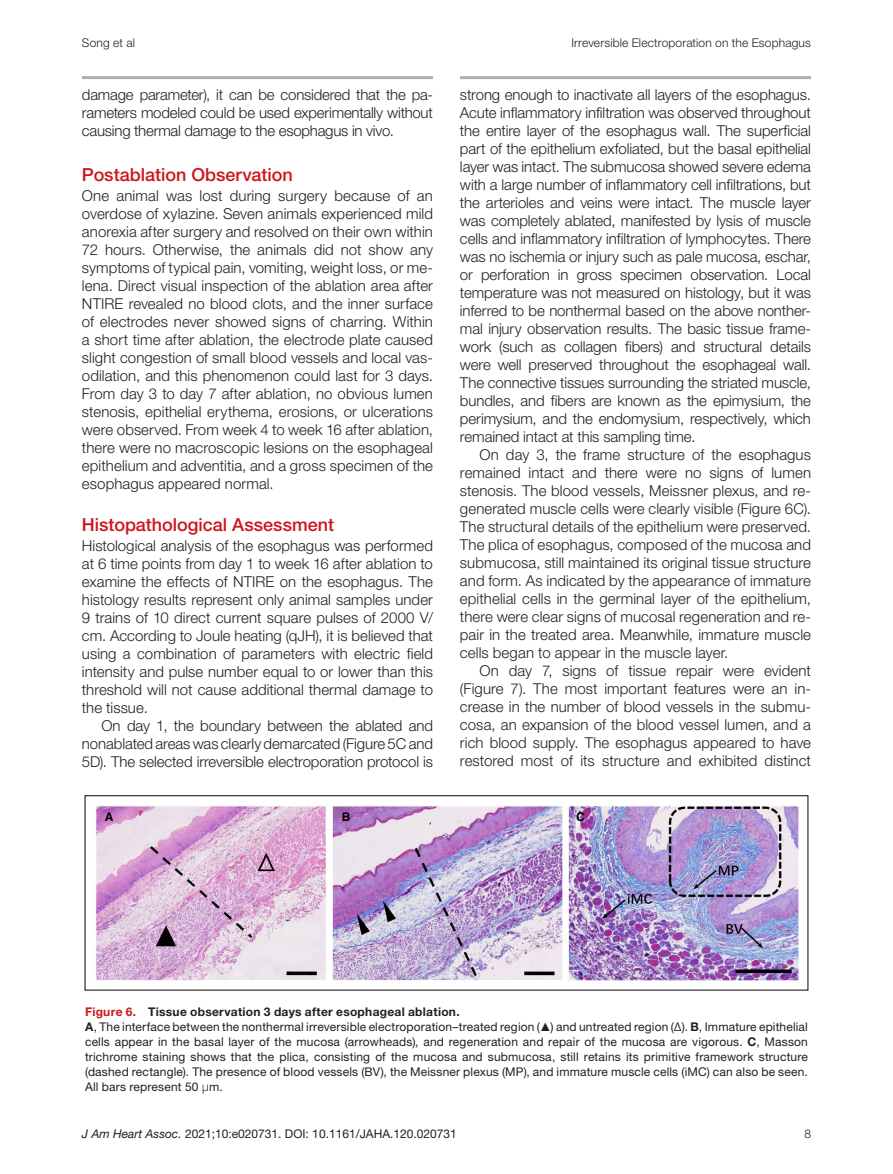
<style>
.page{position:relative;width:893px;height:1174px;background:#fff}
.page>*{position:absolute;margin:0;border:0;box-sizing:border-box;transform-origin:0 0}
.t1{font:500 18px "Helvetica Neue LT Std";color:#cd151d}
.t2{font:300 15px/18px "Helvetica Neue LT Std";color:#231f20;text-align:justify}
.t3{font:12px/15px "Helvetica Neue LT Std";letter-spacing:.015em;color:#231f20}
.t4{font:300 12px "Helvetica Neue LT Std";letter-spacing:.015em;color:#231f20}
.t5{font:700 12px "Helvetica";color:#000}
.s1{font-weight:700;color:#cd151d}
.s2{font-weight:700}
.s3{font-family:"Times New Roman"}
.s4{font-family:"Noto Sans";font-weight:300}
.s5{font-style:italic}
</style>
<div class="page">
<img style="left:96px;top:805px;width:703px;height:175px">
<div style="left:84px;top:795px;width:724px;height:195px;border:1px solid #231f20"></div>
<hr style="left:82px;top:76px;width:351px;height:3px;background:#aeafb3">
<hr style="left:460px;top:76px;width:351px;height:3px;background:#aeafb3">
<p class="t4" style="left:82px;top:35px;width:55px">Song et al</p>
<p class="t4" style="left:571px;top:35px;width:241px">Irreversible Electroporation on the Esophagus</p>
<p class="t2" style="left:82px;top:85px;width:352px">damage parameter), it can be considered that the pa&shy;rameters modeled could be used experimentally without causing thermal damage to the esophagus in vivo.</p>
<p class="t1" style="left:82px;top:164px;width:212px">Postablation Observation</p>
<p class="t2" style="left:82px;top:187px;width:353px">One animal was lost during surgery because of an overdose of xylazine. Seven animals experienced mild anorexia after surgery and resolved on their own within 72 hours. Otherwise, the animals did not show any symptoms of typical pain, vomiting, weight loss, or me&shy;lena. Direct visual inspection of the ablation area after NTIRE revealed no blood clots, and the inner surface of electrodes never showed signs of charring. Within a short time after ablation, the electrode plate caused slight congestion of small blood vessels and local vas&shy;odilation, and this phenomenon could last for 3 days.<br>From day 3 to day 7 after ablation, no obvious lumen stenosis, epithelial erythema, erosions, or ulcerations were observed. From week 4 to week 16 after ablation, there were no macroscopic lesions on the esophageal epithelium and adventitia, and a gross specimen of the esophagus appeared normal.</p>
<p class="t1" style="left:82px;top:513px;width:254px">Histopathological Assessment</p>
<p class="t2" style="left:82px;top:536px;width:353px">Histological analysis of the esophagus was performed at 6 time points from day 1 to week 16 after ablation to examine the effects of NTIRE on the esophagus. The histology results represent only animal samples under 9 trains of 10 direct current square pulses of 2000 V/ cm. According to Joule heating (qJH), it is believed that using a combination of parameters with electric field intensity and pulse number equal to or lower than this threshold will not cause additional thermal damage to the tissue.</p>
<p class="t2" style="left:82px;top:716px;width:353px;text-indent:20px">On day 1, the boundary between the ablated and nonablated areas was clearly demarcated (Figure 5C and 5D). The selected irreversible electroporation protocol is</p>
<p class="t2" style="left:460px;top:85px;width:353px">strong enough to inactivate all layers of the esophagus.<br>Acute inflammatory infiltration was observed throughout the entire layer of the esophagus wall. The superficial part of the epithelium exfoliated, but the basal epithelial layer was intact. The submucosa showed severe edema with a large number of inflammatory cell infiltrations, but the arterioles and veins were intact. The muscle layer was completely ablated, manifested by lysis of muscle cells and inflammatory infiltration of lymphocytes. There was no ischemia or injury such as pale mucosa, eschar, or perforation in gross specimen observation. Local temperature was not measured on histology, but it was inferred to be nonthermal based on the above nonther&shy;mal injury observation results. The basic tissue frame&shy;work (such as collagen fibers) and structural details were well preserved throughout the esophageal wall.<br>The connective tissues surrounding the striated muscle, bundles, and fibers are known as the epimysium, the perimysium, and the endomysium, respectively, which remained intact at this sampling time.</p>
<p class="t2" style="left:460px;top:445px;width:353px;text-indent:19px">On day 3, the frame structure of the esophagus remained intact and there were no signs of lumen stenosis. The blood vessels, Meissner plexus, and re&shy;generated muscle cells were clearly visible (Figure 6C).<br>The structural details of the epithelium were preserved.<br>The plica of esophagus, composed of the mucosa and submucosa, still maintained its original tissue structure and form. As indicated by the appearance of immature epithelial cells in the germinal layer of the epithelium, there were clear signs of mucosal regeneration and re&shy;pair in the treated area. Meanwhile, immature muscle cells began to appear in the muscle layer.</p>
<p class="t2" style="left:460px;top:661px;width:352px;text-indent:19px">On day 7, signs of tissue repair were evident (Figure 7). The most important features were an in&shy;crease in the number of blood vessels in the submu&shy;cosa, an expansion of the blood vessel lumen, and a rich blood supply. The esophagus appeared to have restored most of its structure and exhibited distinct</p>
<p class="t5" style="left:105px;top:809px;width:10px">A</p>
<p class="t5" style="left:342px;top:809px;width:10px">B</p>
<p class="t5" style="left:576px;top:809px;width:10px">C</p>
<p class="t3" style="left:85px;top:1004px;width:724px"><span class="s1">Figure 6.</span> <span class="s2">Tissue observation 3 days after esophageal ablation.<br>A</span>, The interface between the nonthermal irreversible electroporation–treated region (<span class="s3">▲</span>) and untreated region (∆). <span class="s2">B</span>, Immature epithelial cells appear in the basal layer of the mucosa (arrowheads), and regeneration and repair of the mucosa are vigorous. <span class="s2">C</span>, Masson trichrome staining shows that the plica, consisting of the mucosa and submucosa, still retains its primitive framework structure (dashed rectangle). The presence of blood vessels (BV), the Meissner plexus (MP), and immature muscle cells (iMC) can also be seen.<br>All bars represent 50 <span class="s4">μ</span>m.</p>
<p class="t3" style="left:82px;top:1126px;width:376px"><span class="s5">J Am Heart Assoc.</span> 2021;10:e020731. DOI: 10.1161/JAHA.120.020731</p>
<p class="t4" style="left:804px;top:1126px;width:8px">8</p>
</div>
